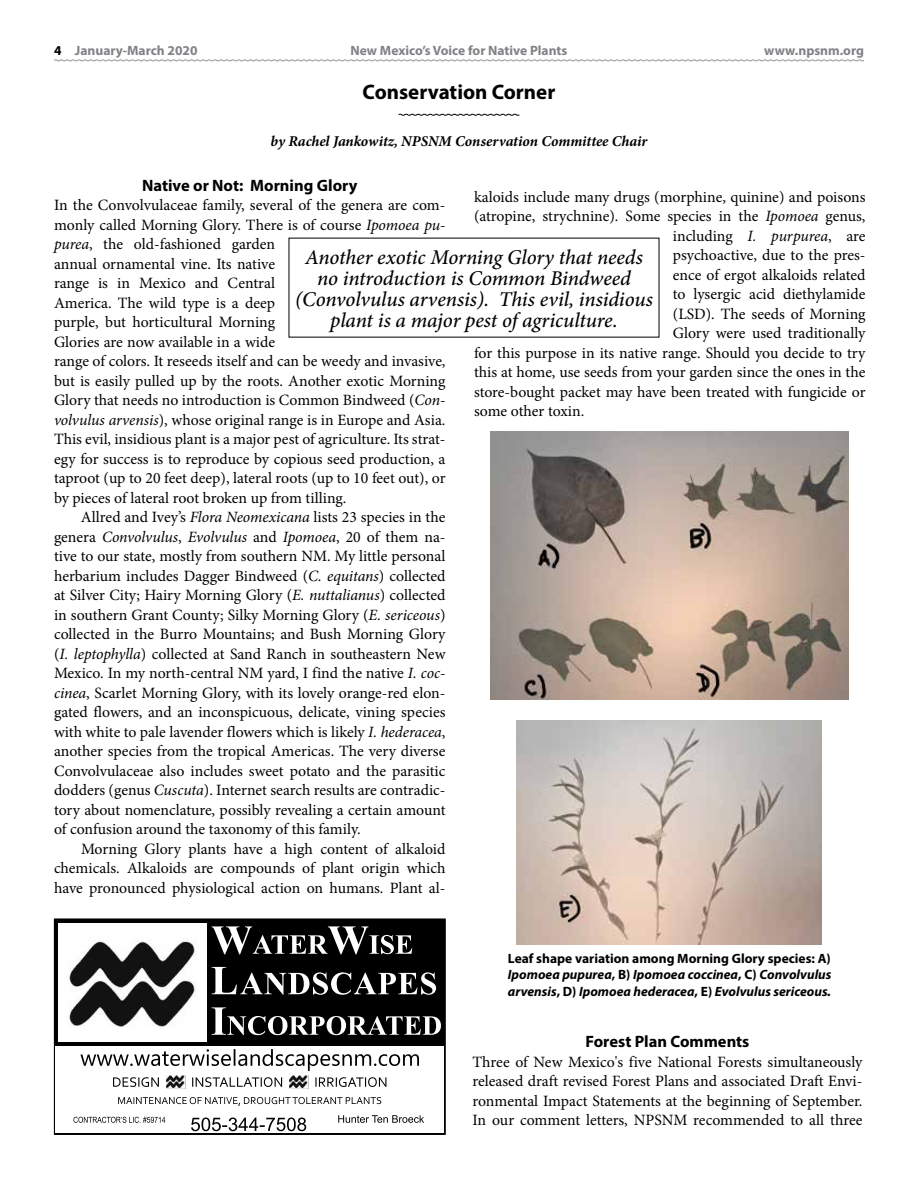
<style>
.page{position:relative;width:918px;height:1188px;background:#fff}
.page>*{position:absolute;margin:0;border:0;box-sizing:border-box;transform-origin:0 0}
.t1{font:italic 500 21px/21px "Minion Pro";letter-spacing:-.005em;color:#000;text-align:center}
.t2{font:700 21px "Myriad Pro";color:#000}
.t3{font:700 16.5px "Myriad Pro";color:#000}
.t4{font:15.75px/19.5px "Minion Pro";color:#000;text-align:justify}
.t5{font:italic 700 15px "Minion Pro";letter-spacing:-.005em;color:#000}
.t6{font:italic 700 13.5px/16.5px "Myriad Pro";color:#000;text-align:justify}
.t7{font:700 13.5px "Myriad Pro";color:#808285}
.s1{color:#000}
.s2{font-style:italic}
.s3{font-style:normal}
</style>
<div class="page">
<svg style="left:54px;top:59px;width:810px;height:3px"></svg>
<svg style="left:398px;top:113px;width:122px;height:3px"></svg>
<div style="left:55px;top:920px;width:390px;height:214px;background:#000"></div>
<div style="left:59px;top:923px;width:148px;height:118px;background:#fff"></div>
<img style="left:69px;top:940px;width:127px;height:87px">
<svg style="left:212px;top:926px;width:200px;height:28px"></svg>
<svg style="left:212px;top:967px;width:224px;height:28px"></svg>
<svg style="left:212px;top:1007px;width:229px;height:28px"></svg>
<div style="left:56px;top:1046px;width:388px;height:87px;background:#fff"></div>
<svg style="left:80px;top:1049px;width:339px;height:22px"></svg>
<svg style="left:113px;top:1077px;width:46px;height:10px"></svg>
<img style="left:166px;top:1075px;width:19px;height:13px">
<svg style="left:192px;top:1077px;width:90px;height:10px"></svg>
<img style="left:289px;top:1075px;width:19px;height:13px">
<svg style="left:315px;top:1077px;width:71px;height:10px"></svg>
<svg style="left:118px;top:1097px;width:263px;height:9px"></svg>
<svg style="left:74px;top:1115px;width:350px;height:16px"></svg>
<div style="left:54px;top:919px;width:392px;height:216px;border:1px solid #000"></div>
<img style="left:491px;top:431px;width:358px;height:269px">
<img style="left:517px;top:720px;width:304px;height:225px">
<p class="t7" style="left:54px;top:42px;width:145px"><span class="s1">4</span> January-March 2020</p>
<p class="t7" style="left:351px;top:42px;width:218px">New Mexico’s Voice for Native Plants</p>
<p class="t7" style="left:764px;top:42px;width:101px">www.npsnm.org</p>
<h1 class="t2" style="left:363px;top:78px;width:194px">Conservation Corner</h1>
<p class="t5" style="left:271px;top:130px;width:378px">by Rachel Jankowitz, NPSNM Conservation Committee Chair</p>
<p class="t3" style="left:142px;top:174px;width:217px">Native or Not: Morning Glory</p>
<p class="t4" style="left:54px;top:196px;width:393px;text-align:left">In the Convolvulaceae family, several of the genera are com&shy;monly called Morning Glory. There is of course <span class="s2">Ipomoea pu&shy;purea</span>, the old-fashioned garden<br>annual ornamental vine. Its native<br>range is in Mexico and Central<br>America. The wild type is a deep<br>purple, but horticultural Morning<br>Glories are now available in a wide<br>range of colors. It reseeds itself and can be weedy and invasive, but is easily pulled up by the roots. Another exotic Morning Glory that needs no introduction is Common Bindweed (<span class="s2">Con&shy;volvulus arvensis</span>), whose original range is in Europe and Asia.<br>This evil, insidious plant is a major pest of agriculture. Its strat&shy;egy for success is to reproduce by copious seed production, a taproot (up to 20 feet deep), lateral roots (up to 10 feet out), or by pieces of lateral root broken up from tilling.</p>
<p class="t4" style="left:54px;top:508px;width:393px;text-indent:27px">Allred and Ivey’s <span class="s2">Flora Neomexicana</span> lists 23 species in the genera <span class="s2">Convolvulus</span>, <span class="s2">Evolvulus</span> and <span class="s2">Ipomoea</span>, 20 of them na&shy;tive to our state, mostly from southern NM. My little personal herbarium includes Dagger Bindweed (<span class="s2">C. equitans</span>) collected at Silver City; Hairy Morning Glory (<span class="s2">E. nuttalianus</span>) collected in southern Grant County; Silky Morning Glory (<span class="s2">E. sericeous</span>) collected in the Burro Mountains; and Bush Morning Glory (<span class="s2">I. leptophylla</span>) collected at Sand Ranch in southeastern New Mexico. In my north-central NM yard, I find the native <span class="s2">I. coc&shy;cinea</span>, Scarlet Morning Glory, with its lovely orange-red elon&shy;gated flowers, and an inconspicuous, delicate, vining species with white to pale lavender flowers which is likely <span class="s2">I. hederacea</span>, another species from the tropical Americas. The very diverse Convolvulaceae also includes sweet potato and the parasitic dodders (genus <span class="s2">Cuscuta</span>). Internet search results are contradic&shy;tory about nomenclature, possibly revealing a certain amount of confusion around the taxonomy of this family.</p>
<p class="t4" style="left:54px;top:839px;width:393px;text-indent:27px">Morning Glory plants have a high content of alkaloid chemicals. Alkaloids are compounds of plant origin which have pronounced physiological action on humans. Plant al-</p>
<p class="t4" style="left:474px;top:187px;width:393px">kaloids include many drugs (morphine, quinine) and poisons</p>
<p class="t4" style="left:474px;top:207px;width:393px">(atropine, strychnine). Some species in the <span class="s2">Ipomoea</span> genus,</p>
<p class="t4" style="left:673px;top:226px;width:194px">including <span class="s2">I. purpurea</span>, are</p>
<p class="t4" style="left:673px;top:246px;width:194px">psychoactive, due to the pres-</p>
<p class="t4" style="left:673px;top:265px;width:194px">ence of ergot alkaloids related</p>
<p class="t4" style="left:673px;top:285px;width:194px">to lysergic acid diethylamide</p>
<p class="t4" style="left:673px;top:304px;width:194px">(LSD). The seeds of Morning</p>
<p class="t4" style="left:673px;top:324px;width:194px">Glory were used traditionally</p>
<p class="t4" style="left:474px;top:343px;width:393px">for this purpose in its native range. Should you decide to try</p>
<p class="t4" style="left:474px;top:363px;width:393px">this at home, use seeds from your garden since the ones in the</p>
<p class="t4" style="left:474px;top:382px;width:393px">store-bought packet may have been treated with fungicide or</p>
<p class="t4" style="left:474px;top:402px;width:112px">some other toxin.</p>
<h1 class="t1" style="left:295px;top:246px;width:359px">Another exotic Morning Glory that needs no introduction is Common Bindweed (Convolvulus arvensis). This evil, insidious plant is a major pest of agriculture.</h1>
<p class="t6" style="left:508px;top:949px;width:325px"><span class="s3">Leaf shape variation among Morning Glory species: A)<br></span>Ipomoea pupurea<span class="s3">, B)</span> Ipomoea coccinea<span class="s3">, C)</span> Convolvulus arvensis<span class="s3">, D)</span> Ipomoea hederacea<span class="s3">, E)</span> Evolvulus sericeous.</p>
<p class="t3" style="left:586px;top:1031px;width:165px">Forest Plan Comments</p>
<p class="t4" style="left:472px;top:1052px;width:392px">Three of New Mexico's five National Forests simultaneously released draft revised Forest Plans and associated Draft Envi&shy;ronmental Impact Statements at the beginning of September.<br>In our comment letters, NPSNM recommended to all three</p>
</div>
